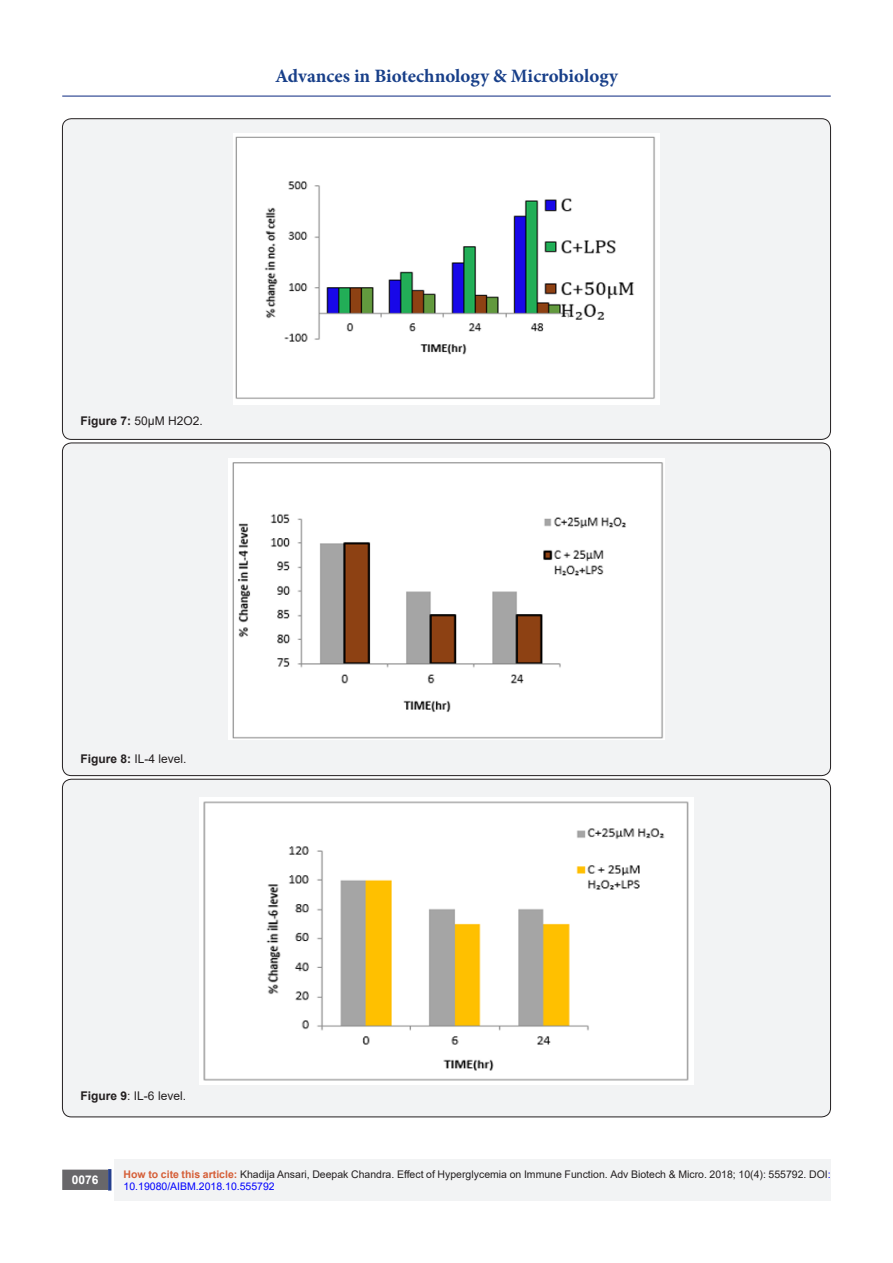
<style>
.page{position:relative;width:893px;height:1263px;background:#fff}
.page>*{position:absolute;margin:0;border:0;box-sizing:border-box;transform-origin:0 0}
.t1{font:700 18.9px "Minion Pro";color:#183f89}
.t2{font:12px "Arial";color:#231f20}
.t3{font:700 12px "Arial";color:#fff}
.t4{font:10.5px/12.6px "Arial";color:#231f20}
.s1{font-weight:700}
.s2{font-weight:700;color:#d55e37}
.s3{color:#00f}
</style>
<div class="page">
<div style="left:115px;top:1160px;width:716px;height:41px;background:#f2f3f4"></div>
<div style="left:63px;top:1170px;width:44px;height:19px;background:#68676a"></div>
<div style="left:62px;top:1169px;width:46px;height:21px;border:2px solid #68676a"></div>
<div style="left:108px;top:1169px;width:3px;height:21px;background:#253f8e;border:2px solid #253f8e"></div>
<hr style="left:62px;top:96px;width:769px;height:1px;background:#253f8e">
<div style="left:62px;top:119px;width:768px;height:320px;background:#f2f3f4;border-radius:9px"></div>
<img style="left:233px;top:133px;width:427px;height:271px">
<div style="left:62px;top:443px;width:768px;height:333px;background:#f2f3f4;border-radius:9px"></div>
<img style="left:229px;top:458px;width:435px;height:282px">
<div style="left:62px;top:779px;width:768px;height:338px;background:#f2f3f4;border-radius:9px"></div>
<img style="left:200px;top:797px;width:493px;height:288px">
<h1 class="t1" style="left:275px;top:63px;width:344px">Advances in Biotechnology &amp; Microbiology</h1>
<p class="t2" style="left:81px;top:412px;width:124px"><span class="s1">Figure 7:</span> 50µM H2O2.</p>
<p class="t2" style="left:81px;top:751px;width:108px"><span class="s1">Figure 8:</span> IL-4 level.</p>
<p class="t2" style="left:81px;top:1087px;width:107px"><span class="s1">Figure 9</span>: IL-6 level.</p>
<p class="t3" style="left:72px;top:1171px;width:28px">0076</p>
<p class="t4" style="left:124px;top:1168px;width:709px"><span class="s2">How to cite this article:</span> Khadija Ansari, Deepak Chandra. Effect of Hyperglycemia on Immune Function. Adv Biotech &amp; Micro. 2018; 10(4): 555792. DOI<span class="s3">:<br>10.19080/AIBM.2018.10.555792</span></p>
</div>
